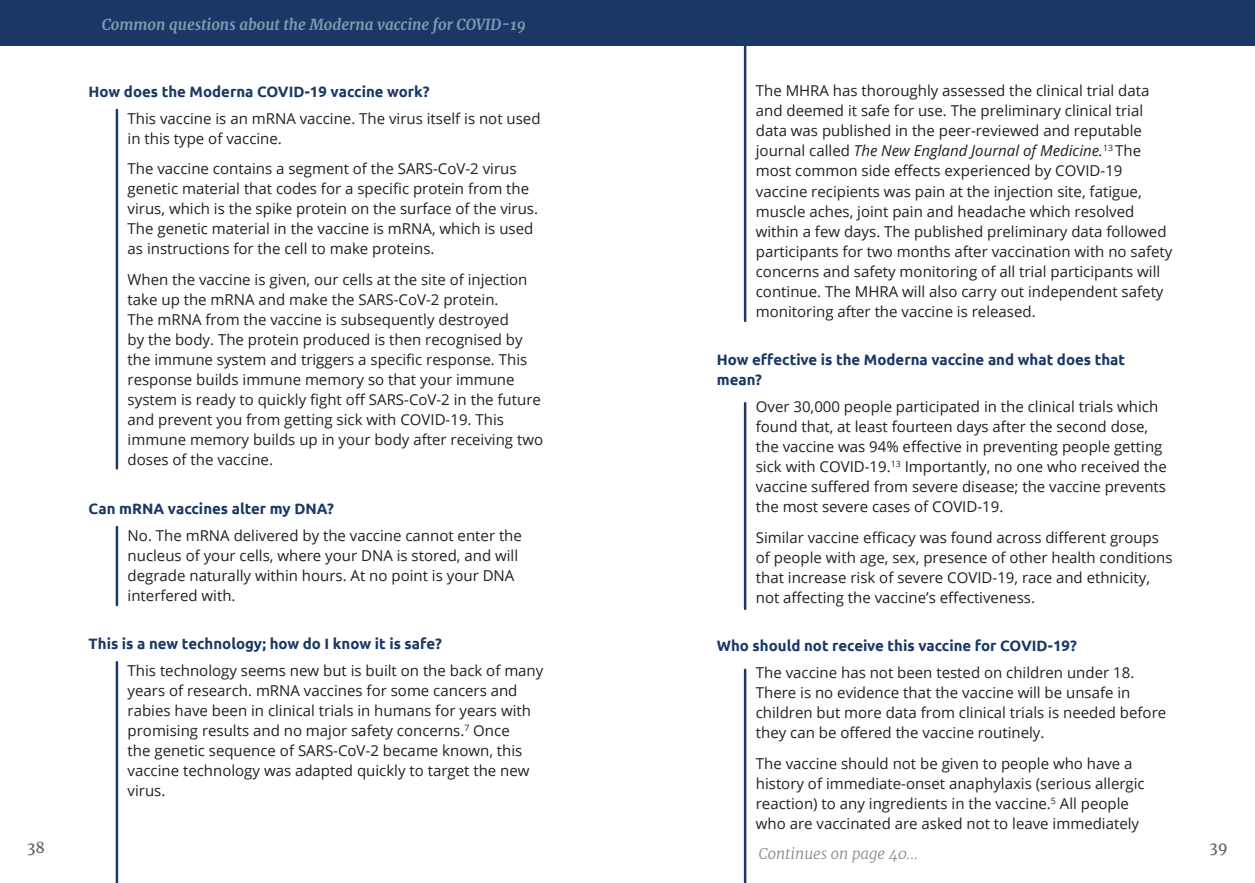
<style>
.page{position:relative;width:1255px;height:883px;background:#fff}
.page>*{position:absolute;margin:0;border:0;box-sizing:border-box;transform-origin:0 0}
.t1{font:15px/20px "Open Sans";color:#231f20}
.Question_titles{font:700 15px/20px "Ubuntu";color:#1a3865}
.t2{font:italic 700 15px "Merriweather";color:#bfe5e8}
.t3{font:italic 300 15px "Merriweather";color:#808285}
.t4{font:15px "Merriweather";color:#636366}
.s1{font-style:italic}
</style>
<div class="page">
<hr style="left:116px;top:110px;width:2px;height:358px;background:#1a3865">
<hr style="left:116px;top:527px;width:2px;height:78px;background:#1a3865">
<hr style="left:116px;top:662px;width:2px;height:220px;background:#1a3865">
<div style="left:0;top:0;width:1254px;height:45px;background:#1a3865"></div>
<hr style="left:743px;top:46px;width:3px;height:275px;background:#1a3865">
<hr style="left:743px;top:403px;width:3px;height:205px;background:#1a3865">
<hr style="left:743px;top:669px;width:3px;height:213px;background:#1a3865">
<p class="t2" style="left:101px;top:15px;width:426px">Common questions about the Moderna vaccine for COVID-19</p>
<p class="Question_titles" style="left:89px;top:81px;width:342px">How does the Moderna COVID-19 vaccine work?</p>
<p class="t1" style="left:128px;top:108px;width:414px">This vaccine is an mRNA vaccine. The virus itself is not used in this type of vaccine.</p>
<p class="t1" style="left:128px;top:158px;width:412px">The vaccine contains a segment of the SARS-CoV-2 virus genetic material that codes for a specific protein from the virus, which is the spike protein on the surface of the virus.<br>The genetic material in the vaccine is mRNA, which is used as instructions for the cell to make proteins.</p>
<p class="t1" style="left:128px;top:269px;width:417px">When the vaccine is given, our cells at the site of injection take up the mRNA and make the SARS-CoV-2 protein.<br>The mRNA from the vaccine is subsequently destroyed<br>by the body. The protein produced is then recognised by the immune system and triggers a specific response. This response builds immune memory so that your immune system is ready to quickly fight off SARS-CoV-2 in the future and prevent you from getting sick with COVID-19. This immune memory builds up in your body after receiving two doses of the vaccine.</p>
<p class="Question_titles" style="left:89px;top:498px;width:247px">Can mRNA vaccines alter my DNA?</p>
<p class="t1" style="left:128px;top:524px;width:396px">No. The mRNA delivered by the vaccine cannot enter the nucleus of your cells, where your DNA is stored, and will degrade naturally within hours. At no point is your DNA interfered with.</p>
<p class="Question_titles" style="left:89px;top:633px;width:355px">This is a new technology; how do I know it is safe?</p>
<p class="t1" style="left:128px;top:660px;width:417px">This technology seems new but is built on the back of many years of research. mRNA vaccines for some cancers and rabies have been in clinical trials in humans for years with promising results and no major safety concerns.<sup>7</sup> Once<br>the genetic sequence of SARS-CoV-2 became known, this vaccine technology was adapted quickly to target the new virus.</p>
<p class="t1" style="left:755px;top:81px;width:418px">The MHRA has thoroughly assessed the clinical trial data and deemed it safe for use. The preliminary clinical trial data was published in the peer-reviewed and reputable journal called <span class="s1">The New England Journal of Medicine.</span><sup>13</sup> The most common side effects experienced by COVID-19 vaccine recipients was pain at the injection site, fatigue, muscle aches, joint pain and headache which resolved within a few days. The published preliminary data followed participants for two months after vaccination with no safety concerns and safety monitoring of all trial participants will continue. The MHRA will also carry out independent safety monitoring after the vaccine is released.</p>
<p class="Question_titles" style="left:716px;top:349px;width:410px">How effective is the Moderna vaccine and what does that mean?</p>
<p class="t1" style="left:755px;top:396px;width:412px">Over 30,000 people participated in the clinical trials which found that, at least fourteen days after the second dose, the vaccine was 94% effective in preventing people getting sick with COVID-19.<sup>13</sup> Importantly, no one who received the vaccine suffered from severe disease; the vaccine prevents the most severe cases of COVID-19.</p>
<p class="t1" style="left:755px;top:527px;width:418px">Similar vaccine efficacy was found across different groups of people with age, sex, presence of other health conditions that increase risk of severe COVID-19, race and ethnicity, not affecting the vaccine’s effectiveness.</p>
<p class="Question_titles" style="left:716px;top:635px;width:361px">Who should not receive this vaccine for COVID-19?</p>
<p class="t1" style="left:755px;top:662px;width:412px">The vaccine has not been tested on children under 18.<br>There is no evidence that the vaccine will be unsafe in children but more data from clinical trials is needed before they can be offered the vaccine routinely.</p>
<p class="t1" style="left:755px;top:753px;width:390px">The vaccine should not be given to people who have a history of immediate-onset anaphylaxis (serious allergic reaction) to any ingredients in the vaccine.<sup>5</sup> All people who are vaccinated are asked not to leave immediately</p>
<p class="t4" style="left:27px;top:837px;width:19px">38</p>
<p class="t4" style="left:1209px;top:837px;width:20px">39</p>
<p class="t3" style="left:758px;top:843px;width:161px">Continues on page 40...</p>
</div>
